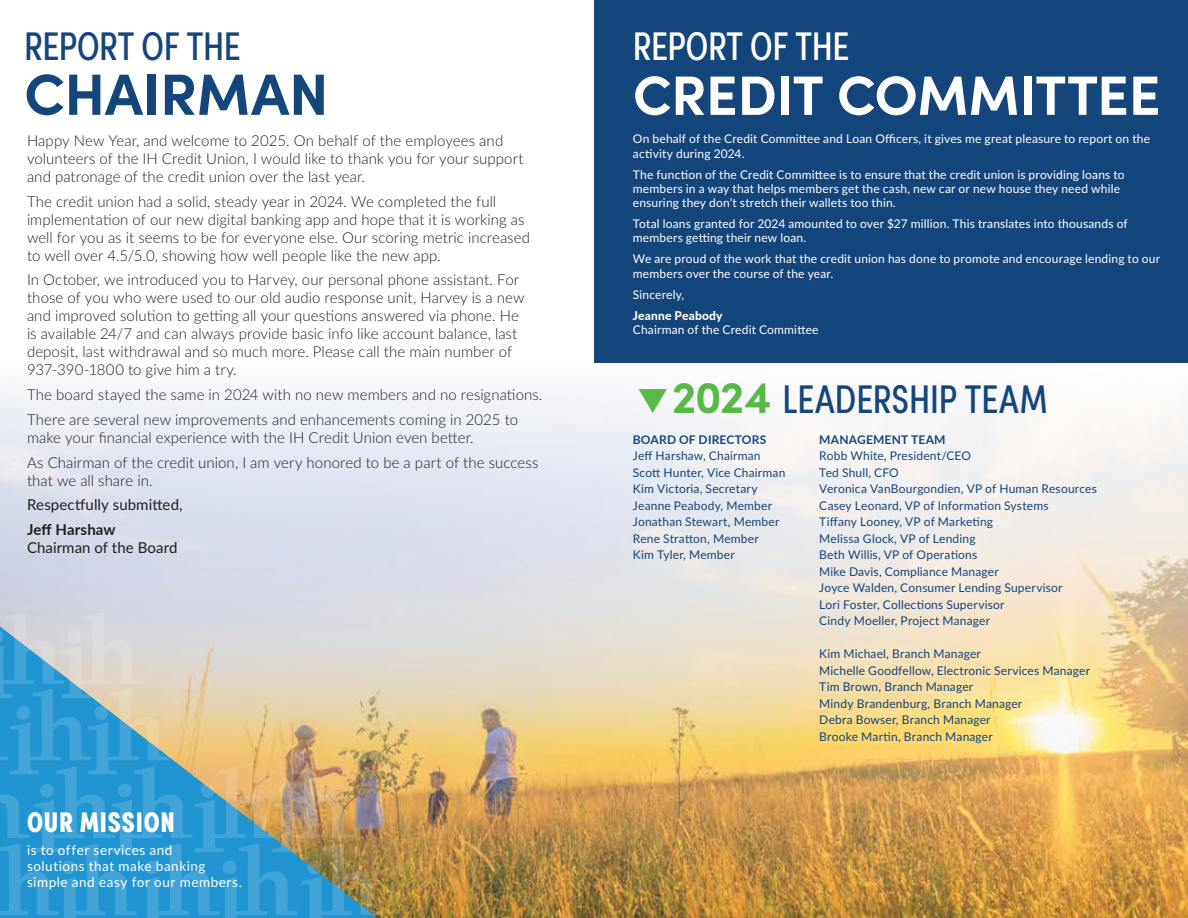
<style>
.page{position:relative;width:1188px;height:918px;background:#fff}
.page>*{position:absolute;margin:0;border:0;box-sizing:border-box;transform-origin:0 0}
.t1{font:700 58.35px "Sofia Pro";letter-spacing:-.005em;color:#15467b}
.t2{font:700 55.5px "Sofia Pro";letter-spacing:-.01em;color:#fff}
.t3{font:40.05px "Sofia Pro Condensed";color:#15467b}
.t4{font:40.05px "Sofia Pro Condensed";letter-spacing:-.01em;color:#fff}
.t5{font:900 28.5px "Sofia Pro Condensed";letter-spacing:.03em;color:#fff}
.t6{font:300 15px/18px "Lato";letter-spacing:.005em;color:#231f20}
.t7{font:15px "Lato";letter-spacing:.005em;color:#231f20}
.t8{font:700 15px "Lato";letter-spacing:.01em;color:#231f20}
.t9{font:13.5px/16.2px "Lato";letter-spacing:.04em;color:#fff}
.t10{font:12px/16.5px "Lato";letter-spacing:.015em;color:#15467b}
.t11{font:12px/14.2px "Lato";letter-spacing:.015em;color:#fff}
.t12{font:700 12px "Lato";letter-spacing:.015em;color:#15467b}
.t13{font:800 12px "Lato";letter-spacing:.015em;color:#fff}
.s1{font-family:"Sofia Pro";font-weight:700;font-size:45px;color:#58b947}
</style>
<div class="page">
<img style="left:0;top:387px;width:1188px;height:531px">
<div style="left:594px;top:0;width:594px;height:363px;background:#15467b"></div>
<svg style="left:0;top:613px;width:382px;height:305px;background:#87afba"></svg>
<svg style="left:639px;top:388px;width:28px;height:25px"></svg>
<h3 class="t3" style="left:24px;top:17px;width:218px">REPORT OF THE</h3>
<h1 class="t1" style="left:24px;top:49px;width:306px">CHAIRMAN</h1>
<p class="t6" style="left:27px;top:131px;width:498px">Happy New Year, and welcome to 2025. On behalf of the employees and volunteers of the IH Credit Union, I would like to thank you for your support and patronage of the credit union over the last year.</p>
<p class="t6" style="left:27px;top:192px;width:505px">The credit union had a solid, steady year in 2024. We completed the full implementation of our new digital banking app and hope that it is working as well for you as it seems to be for everyone else. Our scoring metric increased to well over 4.5/5.0, showing how well people like the new app.</p>
<p class="t6" style="left:27px;top:270px;width:499px">In October, we introduced you to Harvey, our personal phone assistant. For those of you who were used to our old audio response unit, Harvey is a new and improved solution to getting all your questions answered via phone. He is available 24/7 and can always provide basic info like account balance, last deposit, last withdrawal and so much more. Please call the main number of 937-390-1800 to give him a try.</p>
<p class="t6" style="left:27px;top:382px;width:517px;line-height:24.8px">The board stayed the same in 2024 with no new members and no resignations.<br>There are several new improvements and enhancements coming in 2025 to</p>
<p class="t6" style="left:27px;top:424px;width:513px;line-height:24.8px">make your financial experience with the IH Credit Union even better.<br>As Chairman of the credit union, I am very honored to be a part of the success</p>
<p class="t6" style="left:27px;top:471px;width:127px">that we all share in.</p>
<p class="t7" style="left:27px;top:494px;width:157px">Respectfully submitted,</p>
<p class="t8" style="left:27px;top:519px;width:90px">Jeff Harshaw</p>
<p class="t7" style="left:27px;top:537px;width:152px">Chairman of the Board</p>
<h3 class="t5" style="left:27px;top:800px;width:149px">OUR MISSION</h3>
<p class="t9" style="left:27px;top:841px;width:216px">is to offer services and<br>solutions that make banking simple and easy for our members.</p>
<h3 class="t4" style="left:633px;top:17px;width:218px">REPORT OF THE</h3>
<h2 class="t2" style="left:633px;top:53px;width:529px">CREDIT COMMITTEE</h2>
<p class="t11" style="left:633px;top:131px;width:519px">On behalf of the Credit Committee and Loan Officers, it gives me great pleasure to report on the activity during 2024.</p>
<p class="t11" style="left:633px;top:167px;width:493px">The function of the Credit Committee is to ensure that the credit union is providing loans to members in a way that helps members get the cash, new car or new house they need while ensuring they don’t stretch their wallets too thin.</p>
<p class="t11" style="left:633px;top:216px;width:496px">Total loans granted for 2024 amounted to over $27 million. This translates into thousands of members getting their new loan.</p>
<p class="t11" style="left:633px;top:251px;width:529px">We are proud of the work that the credit union has done to promote and encourage lending to our members over the course of the year.</p>
<p class="t11" style="left:633px;top:287px;width:53px">Sincerely,</p>
<p class="t13" style="left:633px;top:306px;width:91px">Jeanne Peabody</p>
<p class="t11" style="left:633px;top:322px;width:187px">Chairman of the Credit Committee</p>
<h3 class="t3" style="left:672px;top:369px;width:377px"><span class="s1">2024</span> LEADERSHIP TEAM</h3>
<p class="t12" style="left:633px;top:430px;width:135px">BOARD OF DIRECTORS</p>
<p class="t10" style="left:633px;top:447px;width:154px">Jeff Harshaw, Chairman<br>Scott Hunter, Vice Chairman<br>Kim Victoria, Secretary<br>Jeanne Peabody, Member<br>Jonathan Stewart, Member<br>Rene Stratton, Member<br>Kim Tyler, Member</p>
<p class="t12" style="left:819px;top:430px;width:128px">MANAGEMENT TEAM</p>
<p class="t10" style="left:819px;top:447px;width:279px">Robb White, President/CEO<br>Ted Shull, CFO<br>Veronica VanBourgondien, VP of Human Resources Casey Leonard, VP of Information Systems<br>Tiffany Looney, VP of Marketing<br>Melissa Glock, VP of Lending<br>Beth Willis, VP of Operations<br>Mike Davis, Compliance Manager<br>Joyce Walden, Consumer Lending Supervisor<br>Lori Foster, Collections Supervisor<br>Cindy Moeller, Project Manager</p>
<p class="t10" style="left:819px;top:645px;width:272px">Kim Michael, Branch Manager<br>Michelle Goodfellow, Electronic Services Manager Tim Brown, Branch Manager<br>Mindy Brandenburg, Branch Manager<br>Debra Bowser, Branch Manager<br>Brooke Martin, Branch Manager</p>
</div>
